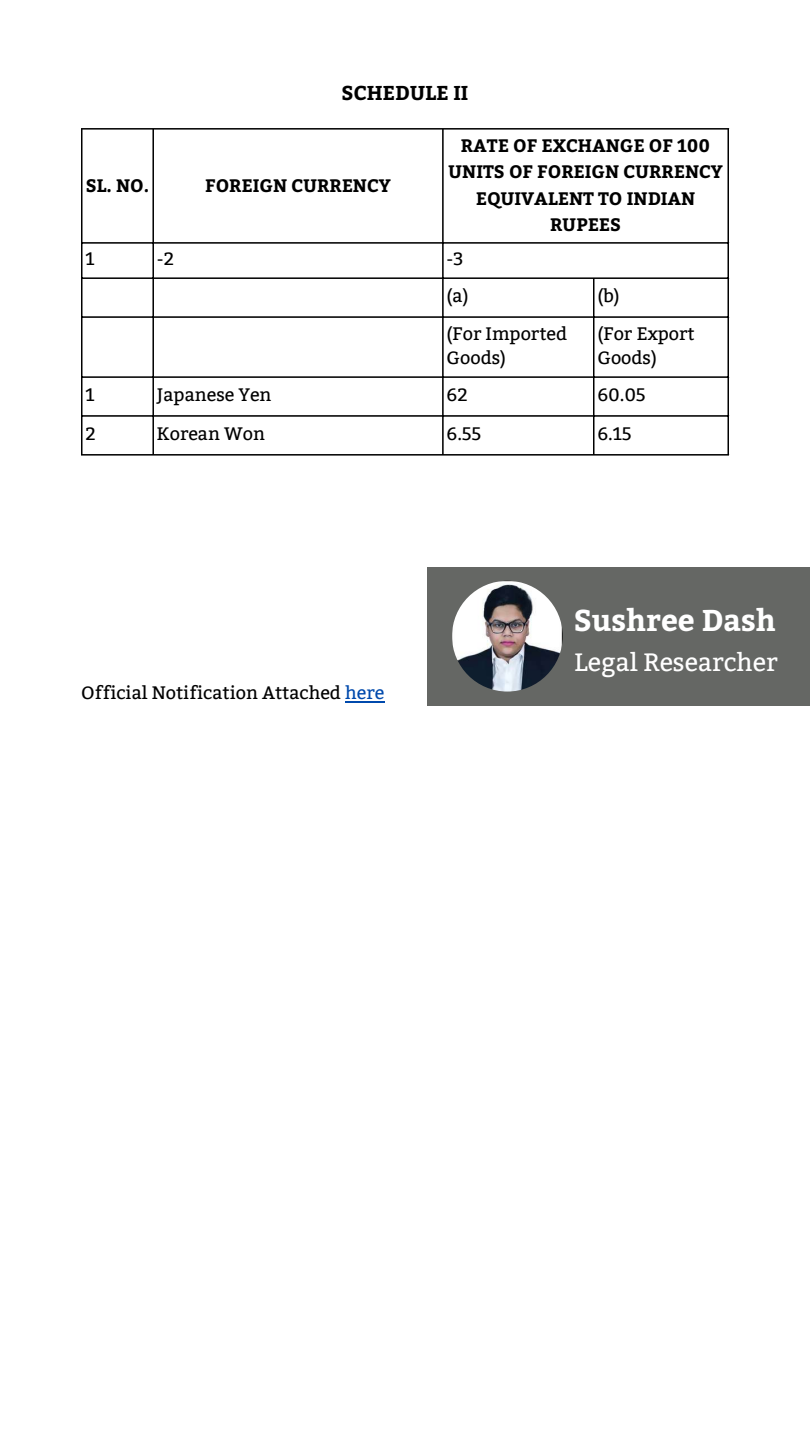
<style>
.page{position:relative;width:810px;height:1441px;background:#fff}
.page>*{position:absolute;margin:0;border:0;box-sizing:border-box;transform-origin:0 0}
.t1{font:700 30px "Bitter";color:#fff}
.t2{font:25px "Bitter";color:#fff}
.t3{font:700 20px "Bitter";color:#000}
.t4{font:18px/24.8px "Bitter";color:#000}
.t5{font:700 18px/26.2px "Bitter";color:#000;text-align:center}
.s1{color:#004aad}
</style>
<div class="page">
<div style="left:428px;top:567px;width:382px;height:138px;background:#656764"></div>
<img style="left:452px;top:580px;width:111px;height:111px;border-radius:50%">
<hr style="left:81px;top:129px;width:1px;height:325px;background:#000">
<hr style="left:152px;top:129px;width:2px;height:325px;background:#000">
<hr style="left:442px;top:129px;width:2px;height:325px;background:#000">
<hr style="left:593px;top:279px;width:2px;height:175px;background:#000">
<hr style="left:728px;top:129px;width:1px;height:325px;background:#000">
<hr style="left:81px;top:128px;width:648px;height:1px;background:#000">
<hr style="left:81px;top:242px;width:648px;height:1px;background:#000">
<hr style="left:81px;top:277px;width:648px;height:2px;background:#000">
<hr style="left:81px;top:316px;width:648px;height:2px;background:#000">
<hr style="left:81px;top:376px;width:648px;height:2px;background:#000">
<hr style="left:81px;top:415px;width:648px;height:1px;background:#000">
<hr style="left:81px;top:454px;width:648px;height:1px;background:#000">
<hr style="left:345px;top:700px;width:39px;height:2px;background:#004aad">
<p class="t3" style="left:342px;top:78px;width:128px">SCHEDULE II</p>
<p class="t5" style="left:86px;top:171px;width:65px">SL. NO.</p>
<p class="t5" style="left:205px;top:171px;width:187px">FOREIGN CURRENCY</p>
<p class="t5" style="left:448px;top:132px;width:276px">RATE OF EXCHANGE OF 100<br>UNITS OF FOREIGN CURRENCY<br>EQUIVALENT TO INDIAN<br>RUPEES</p>
<p class="t4" style="left:86px;top:247px;width:11px">1</p>
<p class="t4" style="left:157px;top:247px;width:19px">-2</p>
<p class="t4" style="left:447px;top:241px;width:24px;line-height:36.7px">-3 (a)</p>
<p class="t4" style="left:598px;top:284px;width:24px">(b)</p>
<p class="t4" style="left:447px;top:321px;width:122px">(For Imported<br>Goods)</p>
<p class="t4" style="left:598px;top:321px;width:99px">(For Export<br>Goods)</p>
<p class="t4" style="left:86px;top:382px;width:11px">1</p>
<p class="t4" style="left:157px;top:382px;width:116px">Japanese Yen</p>
<p class="t4" style="left:447px;top:382px;width:23px">62</p>
<p class="t4" style="left:598px;top:382px;width:50px">60.05</p>
<p class="t4" style="left:86px;top:421px;width:12px">2</p>
<p class="t4" style="left:157px;top:421px;width:110px">Korean Won</p>
<p class="t4" style="left:447px;top:421px;width:36px">6.55</p>
<p class="t4" style="left:598px;top:421px;width:36px">6.15</p>
<p class="t4" style="left:81px;top:680px;width:305px">Official Notification Attached <span class="s1">here</span></p>
<h1 class="t1" style="left:574px;top:598px;width:204px">Sushree Dash</h1>
<h2 class="t2" style="left:575px;top:647px;width:205px">Legal Researcher</h2>
</div>
